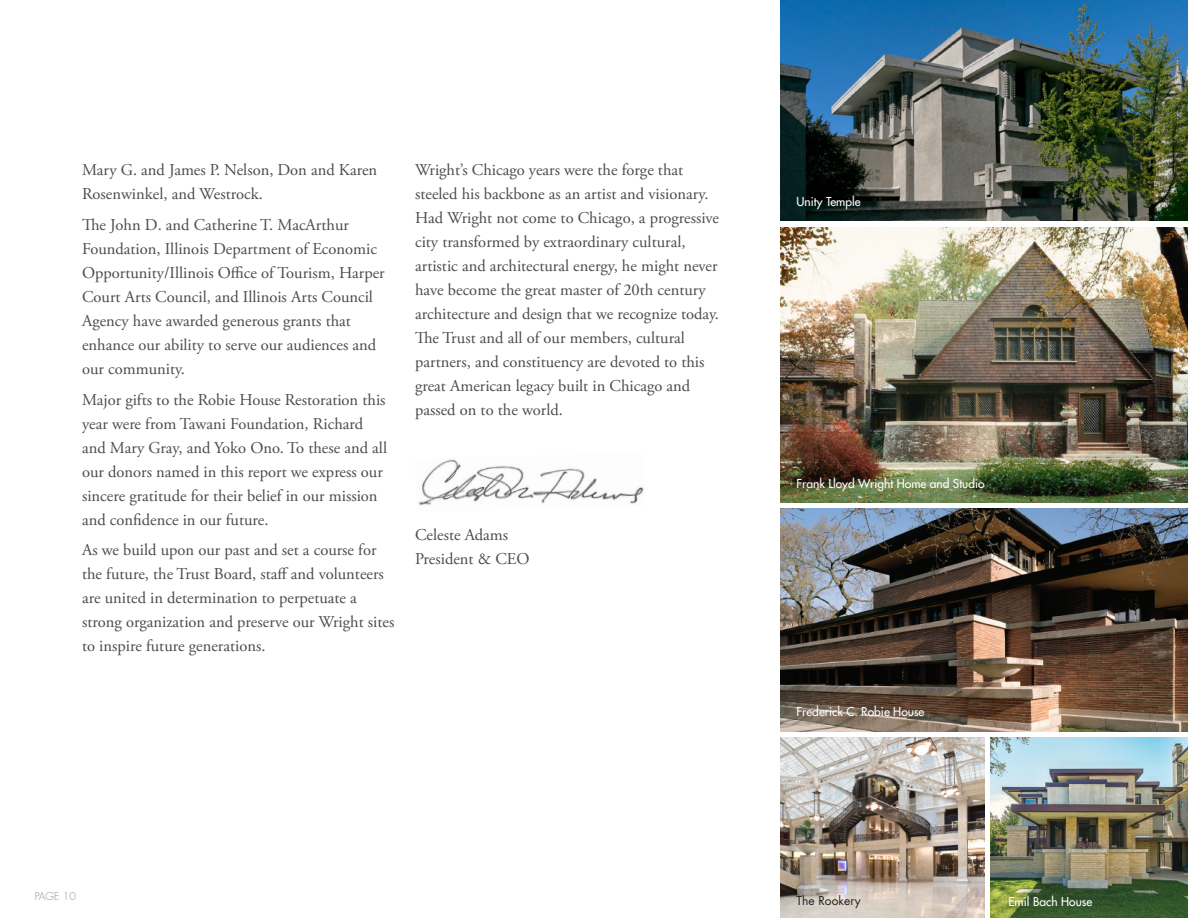
<style>
.page{position:relative;width:1188px;height:918px;background:#fff}
.page>*{position:absolute;margin:0;border:0;box-sizing:border-box;transform-origin:0 0}
.t1{font:16.5px/24px "Adobe Garamond Pro";color:#4b4b4a}
.t2{font:12px "Futura";color:#fff}
.t3{font:12px "Futura";color:#231f20}
.t4{font:300 10.5px "Futura";color:#939491}
</style>
<div class="page">
<img style="left:418px;top:459px;width:226px;height:46px">
<img style="left:781px;top:0;width:407px;height:221px">
<img style="left:781px;top:738px;width:203px;height:180px">
<img style="left:781px;top:227px;width:407px;height:275px">
<img style="left:781px;top:509px;width:407px;height:222px">
<img style="left:991px;top:738px;width:197px;height:180px">
<p class="t1" style="left:82px;top:158px;width:297px">Mary G. and James P. Nelson, Don and Karen<br>Rosenwinkel, and Westrock.</p>
<p class="t1" style="left:82px;top:213px;width:304px">The John D. and Catherine T. MacArthur Foundation, Illinois Department of Economic Opportunity/Illinois Office of Tourism, Harper Court Arts Council, and Illinois Arts Council Agency have awarded generous grants that enhance our ability to serve our audiences and our community.</p>
<p class="t1" style="left:82px;top:388px;width:307px">Major gifts to the Robie House Restoration this year were from Tawani Foundation, Richard and Mary Gray, and Yoko Ono. To these and all our donors named in this report we express our sincere gratitude for their belief in our mission and confidence in our future.</p>
<p class="t1" style="left:82px;top:539px;width:314px">As we build upon our past and set a course for the future, the Trust Board, staff and volunteers are united in determination to perpetuate a strong organization and preserve our Wright sites to inspire future generations.</p>
<p class="t1" style="left:415px;top:159px;width:306px">Wright’s Chicago years were the forge that steeled his backbone as an artist and visionary.<br>Had Wright not come to Chicago, a progressive city transformed by extraordinary cultural, artistic and architectural energy, he might never have become the great master of 20th century architecture and design that we recognize today.<br>The Trust and all of our members, cultural partners, and constituency are devoted to this great American legacy built in Chicago and passed on to the world.</p>
<p class="t1" style="left:415px;top:524px;width:116px">Celeste Adams<br>President &amp; CEO</p>
<p class="t4" style="left:35px;top:890px;width:43px">PAGE 10</p>
<p class="t2" style="left:797px;top:194px;width:66px">Unity Temple</p>
<p class="t2" style="left:797px;top:476px;width:190px">Frank Lloyd Wright Home and Studio</p>
<p class="t2" style="left:797px;top:704px;width:129px">Frederick C. Robie House</p>
<p class="t3" style="left:797px;top:893px;width:66px">The Rookery</p>
<p class="t2" style="left:1008px;top:894px;width:85px">Emil Bach House</p>
</div>
